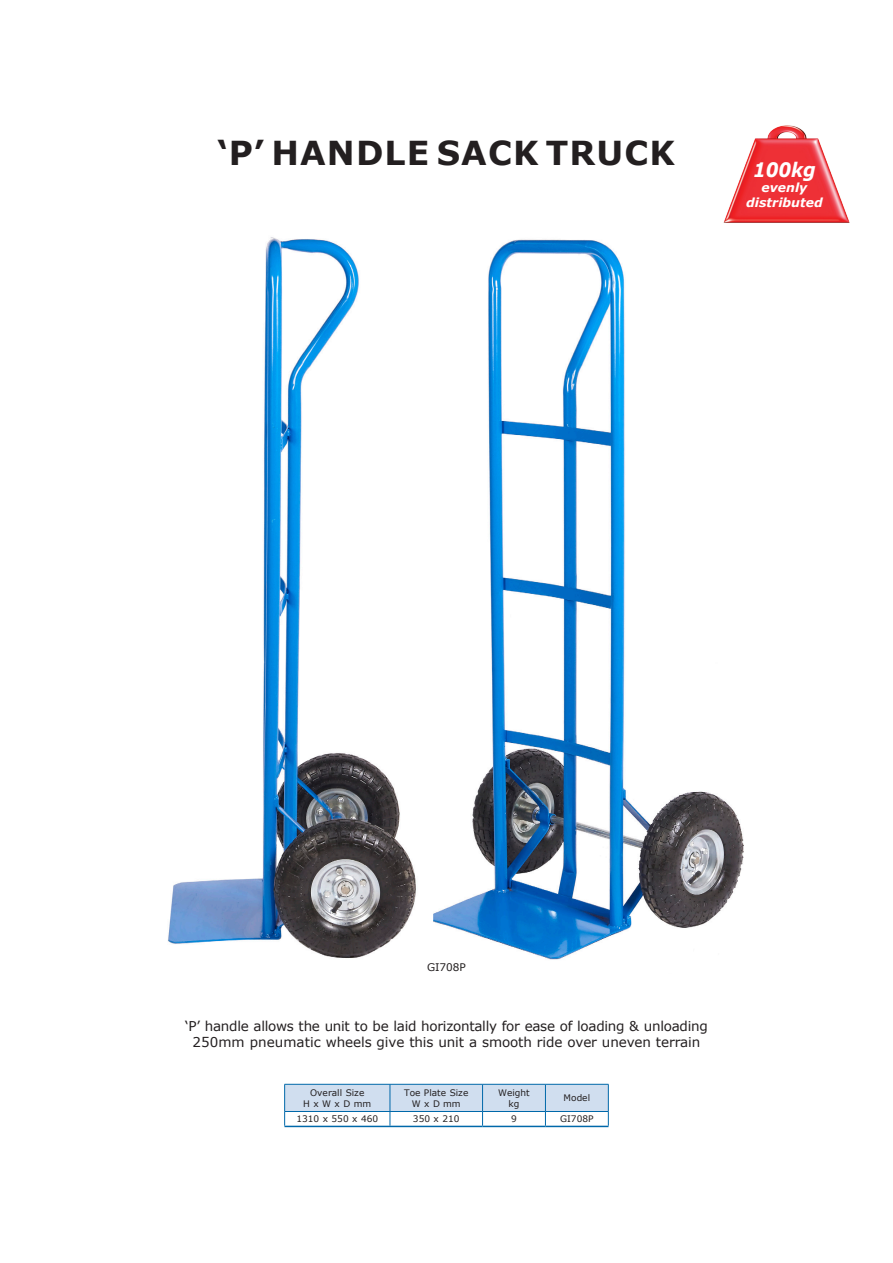
<style>
.page{position:relative;width:893px;height:1263px;background:#fff}
.page>*{position:absolute;margin:0;border:0;box-sizing:border-box;transform-origin:0 0}
.t1{font:700 33px "Verdana";letter-spacing:.035em;color:#231f20}
.t2{font:italic 700 19.95px "Verdana";color:#fff;scale:.9 1}
.t3{font:13.5px "Verdana";letter-spacing:-.02em;color:#231f20}
.t4{font:italic 700 12.45px/15px "Verdana";color:#fff;text-align:center}
.t5{font:10.5px "Verdana";color:#231f20}
.t6{font:9px "Verdana";color:#231f20}
</style>
<div class="page">
<img style="left:433px;top:239px;width:311px;height:721px">
<img style="left:168px;top:237px;width:248px;height:721px">
<svg style="left:284px;top:1084px;width:325px;height:42px"></svg>
<hr style="left:284px;top:1126px;width:106px;height:1px;background:#0068a9">
<hr style="left:390px;top:1126px;width:93px;height:1px;background:#0068a9">
<hr style="left:483px;top:1126px;width:62px;height:1px;background:#0068a9">
<hr style="left:545px;top:1126px;width:63px;height:1px;background:#0068a9">
<img style="left:719px;top:125px;width:131px;height:146px">
<p class="t1" style="left:217px;top:129px;width:459px">‘P’ HANDLE SACK TRUCK</p>
<p class="t2" style="left:753px;top:156px;width:71px">100kg</p>
<p class="t4" style="left:746px;top:180px;width:78px">evenly distributed</p>
<p class="t5" style="left:427px;top:960px;width:40px">GI708P</p>
<p class="t3" style="left:185px;top:1017px;width:524px">‘P’ handle allows the unit to be laid horizontally for ease of loading &amp; unloading</p>
<p class="t3" style="left:193px;top:1033px;width:509px">250mm pneumatic wheels give this unit a smooth ride over uneven terrain</p>
<p class="t6" style="left:310px;top:1086px;width:56px">Overall Size</p>
<p class="t6" style="left:303px;top:1097px;width:70px">H x W x D mm</p>
<p class="t6" style="left:404px;top:1086px;width:66px">Toe Plate Size</p>
<p class="t6" style="left:412px;top:1097px;width:50px">W x D mm</p>
<p class="t6" style="left:498px;top:1086px;width:33px">Weight</p>
<p class="t6" style="left:508px;top:1097px;width:12px">kg</p>
<p class="t6" style="left:564px;top:1092px;width:28px">Model</p>
<p class="t6" style="left:296px;top:1113px;width:83px">1310 x 550 x 460</p>
<p class="t6" style="left:413px;top:1113px;width:48px">350 x 210</p>
<p class="t6" style="left:511px;top:1113px;width:7px">9</p>
<p class="t6" style="left:560px;top:1113px;width:35px">GI708P</p>
</div>
